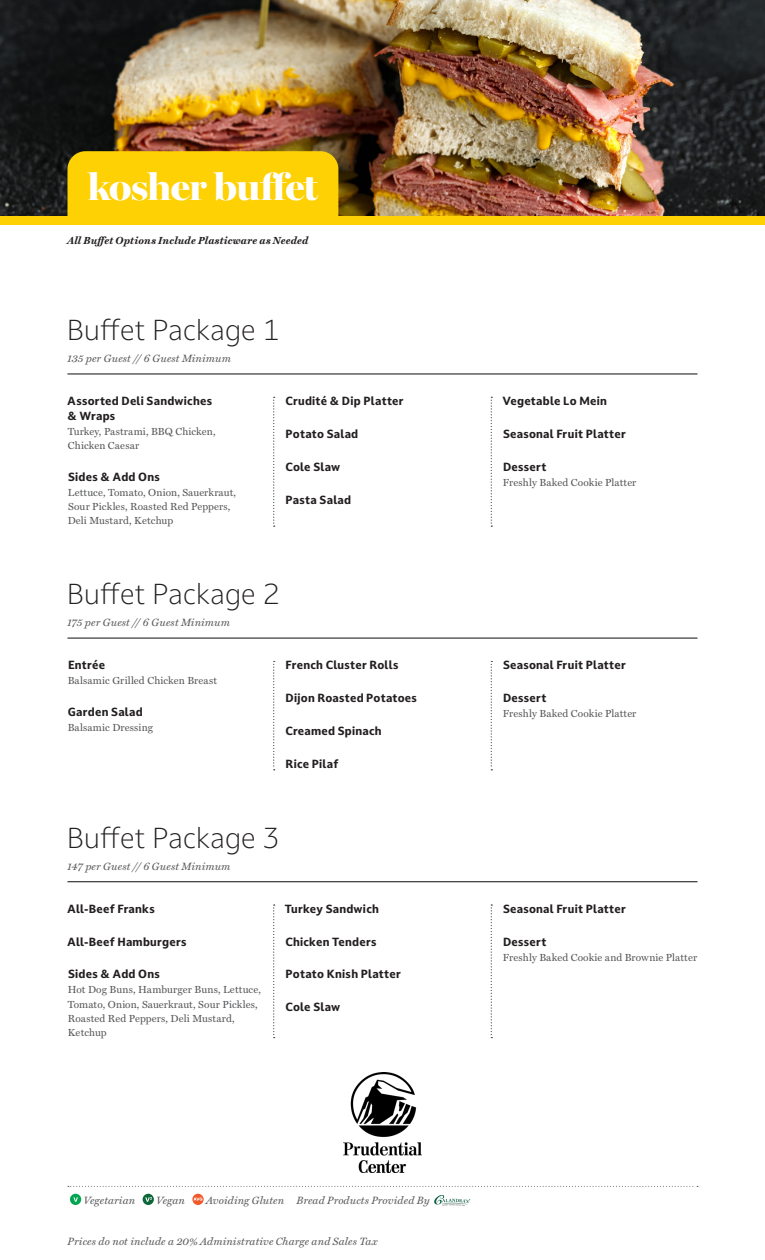
<style>
.page{position:relative;width:765px;height:1260px;background:#fff}
.page>*{position:absolute;margin:0;border:0;box-sizing:border-box;transform-origin:0 0}
.Page_Title{font:900 37.5px "Miller Banner";letter-spacing:-.015em;color:#fff}
.Header_with_Description{font:300 27.5px "Darkmode Darkmode On";letter-spacing:-.005em;color:#231f20}
.Item_Name{font:11.25px/15px "Darkmode Darkmode On X Bold";letter-spacing:.015em;color:#231f20}
.Note___Descriptor{font:italic 10.62px "Miller Text";letter-spacing:.015em;color:#57585a}
.Item_Description{font:10.25px/14px "Miller Text";letter-spacing:.015em;color:#57585a}
.Page_Subtitle{font:italic 700 10.25px "Miller Text";letter-spacing:.025em;color:#231f20}
</style>
<div class="page">
<img style="left:0;top:0;width:765px;height:217px">
<div style="left:68px;top:151px;width:270px;height:66px;background:#fed105"></div>
<hr style="left:68px;top:373px;width:630px;height:2px;background:#3e3e3f">
<svg style="left:273px;top:397px;width:2px;height:130px"></svg>
<svg style="left:491px;top:397px;width:1px;height:130px"></svg>
<div style="left:0;top:217px;width:765px;height:8px;background:#fed105"></div>
<svg style="left:68px;top:1186px;width:630px;height:1px"></svg>
<div style="left:70px;top:1194px;width:11px;height:11px;background:#00a54f;border-radius:50%"></div>
<svg style="left:73px;top:1197px;width:5px;height:5px"></svg>
<div style="left:143px;top:1194px;width:11px;height:11px;background:#0c6638;border-radius:50%"></div>
<svg style="left:145px;top:1197px;width:7px;height:5px"></svg>
<svg style="left:192px;top:1194px;width:12px;height:11px"></svg>
<svg style="left:194px;top:1198px;width:8px;height:3px"></svg>
<img style="left:344px;top:1073px;width:77px;height:100px">
<svg style="left:434px;top:1195px;width:36px;height:11px"></svg>
<hr style="left:68px;top:637px;width:630px;height:2px;background:#3e3e3f">
<svg style="left:273px;top:661px;width:2px;height:109px"></svg>
<svg style="left:491px;top:661px;width:1px;height:109px"></svg>
<hr style="left:68px;top:881px;width:630px;height:1px;background:#3e3e3f">
<svg style="left:273px;top:905px;width:2px;height:133px"></svg>
<svg style="left:491px;top:905px;width:1px;height:133px"></svg>
<p class="Page_Title" style="left:88px;top:164px;width:232px">kosher buffet</p>
<p class="Page_Subtitle" style="left:68px;top:232px;width:242px">All Buffet Options Include Plasticware as Needed</p>
<p class="Header_with_Description" style="left:67px;top:311px;width:215px">Buffet Package 1</p>
<p class="Note___Descriptor" style="left:67px;top:350px;width:165px">135 per Guest // 6 Guest Minimum</p>
<p class="Item_Name" style="left:67px;top:393px;width:147px">Assorted Deli Sandwiches &amp; Wraps</p>
<p class="Item_Description" style="left:68px;top:424px;width:149px">Turkey, Pastrami, BBQ Chicken,<br>Chicken Caesar</p>
<p class="Item_Name" style="left:68px;top:469px;width:93px">Sides &amp; Add Ons</p>
<p class="Item_Description" style="left:68px;top:485px;width:170px">Lettuce, Tomato, Onion, Sauerkraut,<br>Sour Pickles, Roasted Red Peppers,<br>Deli Mustard, Ketchup</p>
<p class="Item_Name" style="left:285px;top:393px;width:120px">Crudité &amp; Dip Platter</p>
<p class="Item_Name" style="left:286px;top:426px;width:74px">Potato Salad</p>
<p class="Item_Name" style="left:285px;top:459px;width:56px">Cole Slaw</p>
<p class="Item_Name" style="left:286px;top:492px;width:67px">Pasta Salad</p>
<p class="Header_with_Description" style="left:67px;top:575px;width:215px">Buffet Package 2</p>
<p class="Note___Descriptor" style="left:67px;top:614px;width:164px">175 per Guest // 6 Guest Minimum</p>
<p class="Item_Name" style="left:68px;top:657px;width:38px">Entrée</p>
<p class="Item_Description" style="left:68px;top:673px;width:151px">Balsamic Grilled Chicken Breast</p>
<p class="Item_Name" style="left:68px;top:704px;width:76px">Garden Salad</p>
<p class="Item_Description" style="left:68px;top:720px;width:87px">Balsamic Dressing</p>
<p class="Item_Name" style="left:286px;top:657px;width:114px">French Cluster Rolls</p>
<p class="Item_Name" style="left:286px;top:690px;width:133px">Dijon Roasted Potatoes</p>
<p class="Item_Name" style="left:285px;top:723px;width:98px">Creamed Spinach</p>
<p class="Item_Name" style="left:286px;top:756px;width:54px">Rice Pilaf</p>
<p class="Header_with_Description" style="left:67px;top:819px;width:215px">Buffet Package 3</p>
<p class="Note___Descriptor" style="left:67px;top:858px;width:165px">147 per Guest // 6 Guest Minimum</p>
<p class="Item_Name" style="left:67px;top:901px;width:89px">All-Beef Franks</p>
<p class="Item_Name" style="left:67px;top:934px;width:121px">All-Beef Hamburgers</p>
<p class="Item_Name" style="left:68px;top:967px;width:93px">Sides &amp; Add Ons</p>
<p class="Item_Description" style="left:68px;top:982px;width:195px">Hot Dog Buns, Hamburger Buns, Lettuce,<br>Tomato, Onion, Sauerkraut, Sour Pickles,<br>Roasted Red Peppers, Deli Mustard,<br>Ketchup</p>
<p class="Item_Name" style="left:285px;top:901px;width:96px">Turkey Sandwich</p>
<p class="Item_Name" style="left:285px;top:934px;width:93px">Chicken Tenders</p>
<p class="Item_Name" style="left:286px;top:967px;width:117px">Potato Knish Platter</p>
<p class="Item_Name" style="left:285px;top:999px;width:56px">Cole Slaw</p>
<p class="Note___Descriptor" style="left:84px;top:1192px;width:53px">Vegetarian</p>
<p class="Note___Descriptor" style="left:156px;top:1192px;width:30px">Vegan</p>
<p class="Note___Descriptor" style="left:206px;top:1192px;width:225px">Avoiding Gluten Bread Products Provided By</p>
<p class="Note___Descriptor" style="left:68px;top:1233px;width:311px">Prices do not include a 20% Administrative Charge and Sales Tax</p>
<p class="Item_Name" style="left:502px;top:393px;width:106px">Vegetable Lo Mein</p>
<p class="Item_Name" style="left:503px;top:426px;width:124px">Seasonal Fruit Platter</p>
<p class="Item_Name" style="left:503px;top:459px;width:45px">Dessert</p>
<p class="Item_Description" style="left:503px;top:474px;width:135px">Freshly Baked Cookie Platter</p>
<p class="Item_Name" style="left:503px;top:657px;width:124px">Seasonal Fruit Platter</p>
<p class="Item_Name" style="left:503px;top:690px;width:45px">Dessert</p>
<p class="Item_Description" style="left:503px;top:706px;width:135px">Freshly Baked Cookie Platter</p>
<p class="Item_Name" style="left:503px;top:901px;width:124px">Seasonal Fruit Platter</p>
<p class="Item_Name" style="left:503px;top:934px;width:45px">Dessert</p>
<p class="Item_Description" style="left:503px;top:949px;width:196px">Freshly Baked Cookie and Brownie Platter</p>
</div>
